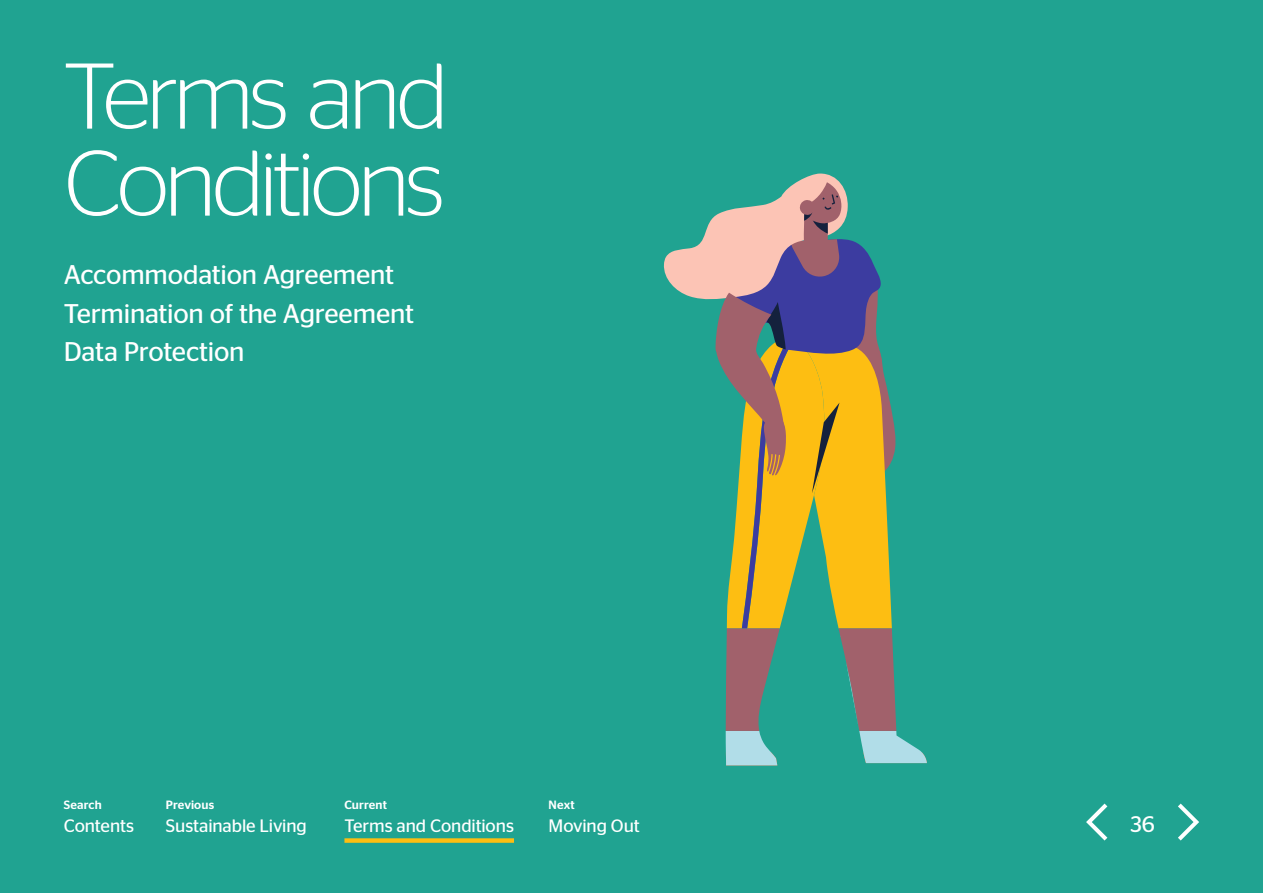
<style>
.page{position:relative;width:1263px;height:893px;background:#20a391}
.page>*{position:absolute;margin:0;border:0;box-sizing:border-box;transform-origin:0 0}
.Headline{font:300 93px/87px "Stag Sans";letter-spacing:-.05em;color:#fff}
.Contents_medium{font:27px "Stag Sans";letter-spacing:-.01em;color:#fff}
.t1{font:22.5px "Stag Sans";color:#fff}
.t2{font:18px "Stag Sans";letter-spacing:-.005em;color:#fff}
.t3{font:500 12px "Stag Sans";letter-spacing:.01em;color:#fff}
</style>
<div class="page">
<svg style="left:1086px;top:804px;width:21px;height:36px"></svg>
<svg style="left:1178px;top:804px;width:21px;height:36px"></svg>
<div style="left:344px;top:838px;width:170px;height:5px;background:#fdbe12"></div>
<svg style="left:663px;top:173px;width:264px;height:592px"></svg>
<p class="Headline" style="left:64px;top:51px;width:386px">Terms and<br>Conditions</p>
<p class="Contents_medium" style="left:64px;top:259px;width:332px">Accommodation Agreement</p>
<p class="Contents_medium" style="left:64px;top:298px;width:352px">Termination of the Agreement</p>
<p class="Contents_medium" style="left:64px;top:336px;width:182px">Data Protection</p>
<p class="t3" style="left:64px;top:798px;width:39px">Search</p>
<p class="t3" style="left:166px;top:798px;width:50px">Previous</p>
<p class="t3" style="left:344px;top:798px;width:44px">Current</p>
<p class="t3" style="left:549px;top:798px;width:28px">Next</p>
<p class="t2" style="left:64px;top:815px;width:72px">Contents</p>
<p class="t2" style="left:166px;top:815px;width:142px">Sustainable Living</p>
<p class="t2" style="left:344px;top:815px;width:171px">Terms and Conditions</p>
<p class="t2" style="left:549px;top:815px;width:93px">Moving Out</p>
<p class="t1" style="left:1130px;top:811px;width:26px">36</p>
</div>
